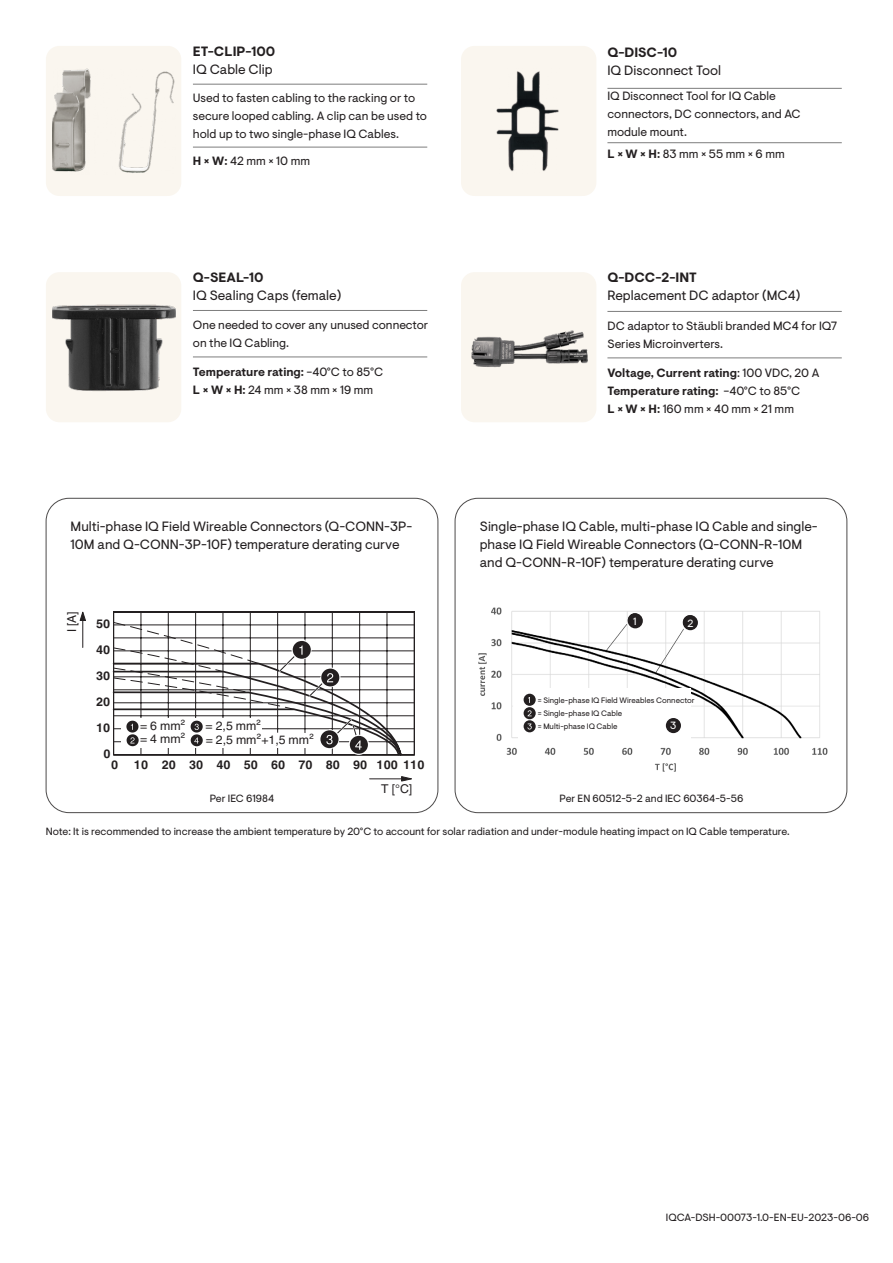
<style>
.page{position:relative;width:893px;height:1263px;background:#fff}
.page>*{position:absolute;margin:0;border:0;box-sizing:border-box;transform-origin:0 0}
.Feature_paragraph{font:13.5px/18px "Enphase Visuelt";color:#231f20}
.Feature_paragraph-2{font:700 13.5px/18px "Enphase Visuelt";color:#231f20}
.t1{font:12.3px "Px C Helvetica";color:#231f20}
.t2{font:12.15px/13.6px "Px C Helvetica";color:#231f20}
.t3{font:700 12.15px "Px C Helvetica";color:#231f20}
.Feature_paragraph-3{font:12px/18px "Enphase Visuelt";color:#231f20}
.Feature_paragraph-4{font:700 12px/18px "Enphase Visuelt";color:#231f20}
.Footnote_left{font:10.5px "Enphase Visuelt";color:#231f20}
.Feature_paragraph-5{font:10.5px "Enphase Visuelt";color:#231f20}
.Footnote_left-2{font:10.5px "Enphase Visuelt";color:#fff}
.Footnote_left-3{font:7.8px "Enphase Visuelt";color:#231f20}
.s1{font-weight:400}
.s2{font-weight:700}
</style>
<div class="page">
<div style="left:46px;top:46px;width:135px;height:150px;background:#faf6ef;border-radius:14px"></div>
<img style="left:52px;top:68px;width:123px;height:105px">
<div style="left:46px;top:272px;width:135px;height:150px;background:#faf6ef;border-radius:14px"></div>
<img style="left:52px;top:304px;width:123px;height:87px">
<div style="left:461px;top:46px;width:135px;height:150px;background:#faf6ef;border-radius:14px"></div>
<img style="left:496px;top:71px;width:63px;height:101px">
<div style="left:461px;top:272px;width:135px;height:150px;background:#faf6ef;border-radius:14px"></div>
<img style="left:472px;top:330px;width:115px;height:37px">
<hr style="left:193px;top:147px;width:234px;height:1px;background:#7d7d7d">
<hr style="left:193px;top:84px;width:234px;height:1px;background:#7d7d7d">
<hr style="left:193px;top:310px;width:234px;height:1px;background:#7d7d7d">
<hr style="left:193px;top:357px;width:234px;height:1px;background:#7d7d7d">
<hr style="left:607px;top:311px;width:235px;height:1px;background:#7d7d7d">
<hr style="left:607px;top:358px;width:235px;height:1px;background:#7d7d7d">
<hr style="left:607px;top:142px;width:235px;height:1px;background:#7d7d7d">
<hr style="left:607px;top:88px;width:235px;height:1px;background:#7d7d7d">
<div style="left:46px;top:498px;width:392px;height:315px;border:1px solid #4d4b4b;border-radius:23px"></div>
<div style="left:455px;top:498px;width:392px;height:315px;border:1px solid #4d4b4b;border-radius:23px"></div>
<hr style="left:370px;top:778px;width:32px;height:1px;background:#231f20">
<svg style="left:401px;top:776px;width:11px;height:6px"></svg>
<svg style="left:79px;top:611px;width:7px;height:36px"></svg>
<hr style="left:114px;top:612px;width:300px;height:1px;background:#231f20">
<hr style="left:113px;top:612px;width:1px;height:143px;background:#231f20">
<hr style="left:414px;top:612px;width:1px;height:143px;background:#231f20">
<hr style="left:114px;top:611px;width:300px;height:1px;background:#231f20">
<hr style="left:114px;top:741px;width:300px;height:1px;background:#231f20">
<hr style="left:114px;top:728px;width:300px;height:1px;background:#231f20">
<hr style="left:114px;top:715px;width:300px;height:1px;background:#231f20">
<hr style="left:114px;top:702px;width:300px;height:1px;background:#231f20">
<hr style="left:114px;top:689px;width:300px;height:1px;background:#231f20">
<hr style="left:114px;top:676px;width:300px;height:1px;background:#231f20">
<hr style="left:114px;top:663px;width:300px;height:1px;background:#231f20">
<hr style="left:114px;top:650px;width:300px;height:1px;background:#231f20">
<hr style="left:114px;top:638px;width:300px;height:1px;background:#231f20">
<hr style="left:114px;top:625px;width:300px;height:1px;background:#231f20">
<hr style="left:141px;top:612px;width:1px;height:142px;background:#231f20">
<hr style="left:168px;top:612px;width:1px;height:142px;background:#231f20">
<hr style="left:195px;top:612px;width:1px;height:142px;background:#231f20">
<hr style="left:223px;top:612px;width:1px;height:142px;background:#231f20">
<hr style="left:250px;top:612px;width:1px;height:142px;background:#231f20">
<hr style="left:277px;top:612px;width:1px;height:142px;background:#231f20">
<hr style="left:305px;top:612px;width:1px;height:142px;background:#231f20">
<hr style="left:332px;top:612px;width:1px;height:142px;background:#231f20">
<hr style="left:359px;top:612px;width:1px;height:142px;background:#231f20">
<hr style="left:387px;top:612px;width:1px;height:142px;background:#231f20">
<hr style="left:114px;top:754px;width:300px;height:1px;background:#231f20">
<svg style="left:112px;top:622px;width:291px;height:134px"></svg>
<img style="left:478px;top:607px;width:350px;height:165px">
<div style="left:518px;top:688px;width:172px;height:55px;background:#fff"></div>
<svg style="left:524px;top:720px;width:12px;height:12px"></svg>
<svg style="left:527px;top:723px;width:5px;height:6px"></svg>
<svg style="left:524px;top:707px;width:12px;height:12px"></svg>
<svg style="left:528px;top:710px;width:4px;height:6px"></svg>
<svg style="left:524px;top:694px;width:12px;height:12px"></svg>
<div style="left:666px;top:718px;width:15px;height:15px;background:#231f20;border-radius:50%"></div>
<div style="left:683px;top:615px;width:15px;height:15px;background:#231f20;border-radius:50%"></div>
<div style="left:628px;top:613px;width:15px;height:15px;background:#231f20;border-radius:50%"></div>
<p class="Feature_paragraph-2" style="left:193px;top:43px;width:84px">ET-CLIP-100<br><span class="s1">IQ Cable Clip</span></p>
<p class="Feature_paragraph-3" style="left:193px;top:89px;width:236px">Used to fasten cabling to the racking or to secure looped cabling. A clip can be used to hold up to two single-phase IQ Cables.</p>
<p class="Feature_paragraph-3" style="left:193px;top:153px;width:119px"><span class="s2">H × W:</span> 42 mm × 10 mm</p>
<p class="Feature_paragraph" style="left:193px;top:269px;width:150px"><span class="s2">Q-SEAL-10<br></span>IQ Sealing Caps (female)</p>
<p class="Feature_paragraph-3" style="left:193px;top:316px;width:237px">One needed to cover any unused connector on the IQ Cabling.</p>
<p class="Feature_paragraph-3" style="left:193px;top:363px;width:192px"><span class="s2">Temperature rating:</span> −40°C to 85°C<br><span class="s2">L × W × H:</span> 24 mm × 38 mm × 19 mm</p>
<p class="Feature_paragraph" style="left:607px;top:44px;width:115px"><span class="s2">Q-DISC-10<br></span>IQ Disconnect Tool</p>
<p class="Feature_paragraph-3" style="left:607px;top:87px;width:195px">IQ Disconnect Tool for IQ Cable connectors, DC connectors, and AC module mount.</p>
<p class="Feature_paragraph-3" style="left:607px;top:145px;width:179px"><span class="s2">L × W × H:</span> 83 mm × 55 mm × 6 mm</p>
<p class="Feature_paragraph" style="left:607px;top:269px;width:194px"><span class="s2">Q-DCC-2-INT<br></span>Replacement DC adaptor (MC4)</p>
<p class="Feature_paragraph-3" style="left:607px;top:317px;width:231px">DC adaptor to Stäubli branded MC4 for IQ7<br>Series Microinverters.</p>
<p class="Feature_paragraph-4" style="left:607px;top:364px;width:214px">Voltage, Current rating<span class="s1">: 100 VDC, 20 A<br></span>Temperature rating: <span class="s1">−40°C to 85°C<br></span>L × W × H: <span class="s1">160 mm × 40 mm × 21 mm</span></p>
<p class="Feature_paragraph" style="left:71px;top:518px;width:343px">Multi-phase IQ Field Wireable Connectors (Q-CONN-3P-<br>10M and Q-CONN-3P-10F) temperature derating curve</p>
<p class="Feature_paragraph" style="left:480px;top:518px;width:339px">Single-phase IQ Cable, multi-phase IQ Cable and single&shy;phase IQ Field Wireable Connectors (Q-CONN-R-10M and Q-CONN-R-10F) temperature derating curve</p>
<p class="t1" style="left:66px;top:632px;width:22px;rotate:-90deg">I [A]</p>
<p class="t3" style="left:96px;top:617px;width:16px">50</p>
<p class="t3" style="left:96px;top:643px;width:16px">40</p>
<p class="t3" style="left:96px;top:669px;width:16px">30</p>
<p class="t3" style="left:96px;top:695px;width:16px">20</p>
<p class="t3" style="left:96px;top:721px;width:16px">10</p>
<p class="t2" style="left:140px;top:719px;width:47px">= 6 mm² = 4 mm²</p>
<p class="t2" style="left:206px;top:718px;width:110px;line-height:14.7px">= 2,5 mm²<br>= 2,5 mm²+1,5 mm²</p>
<p class="t3" style="left:103px;top:747px;width:9px">0</p>
<p class="t3" style="left:111px;top:757px;width:9px">0</p>
<p class="t3" style="left:134px;top:757px;width:292px">10 20 30 40 50 60 70 80 90 100 110</p>
<p class="Footnote_left-2" style="left:633px;top:615px;width:5px">1</p>
<p class="Footnote_left-2" style="left:687px;top:617px;width:8px">2</p>
<p class="Footnote_left-3" style="left:538px;top:696px;width:158px">= Single-phase IQ Field Wireables Connector</p>
<p class="Footnote_left-3" style="left:538px;top:709px;width:86px">= Single-phase IQ Cable</p>
<p class="Footnote_left-3" style="left:538px;top:722px;width:81px">= Multi-phase IQ Cable</p>
<p class="Footnote_left-2" style="left:670px;top:720px;width:8px">3</p>
<p class="t2" style="left:381px;top:782px;width:33px">T [°C]</p>
<p class="Feature_paragraph-5" style="left:210px;top:793px;width:66px">Per IEC 61984</p>
<p class="Feature_paragraph-5" style="left:559px;top:793px;width:185px">Per EN 60512-5-2 and IEC 60364-5-56</p>
<p class="Footnote_left" style="left:46px;top:825px;width:745px">Note: It is recommended to increase the ambient temperature by 20°C to account for solar radiation and under-module heating impact on IQ Cable temperature.</p>
<p class="Footnote_left" style="left:666px;top:1211px;width:205px">IQCA-DSH-00073-1.0-EN-EU-2023-06-06</p>
</div>
